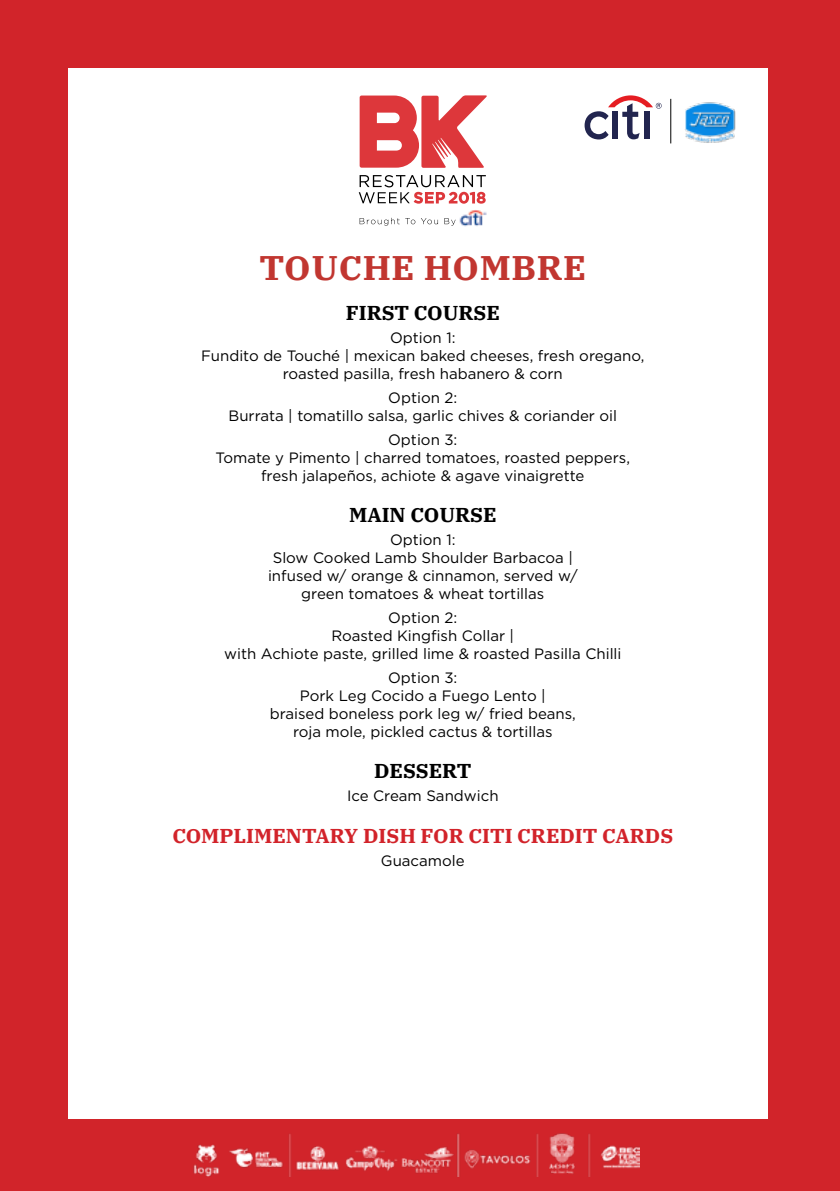
<style>
.page{position:relative;width:840px;height:1191px;background:#fff}
.page>*{position:absolute;margin:0;border:0;box-sizing:border-box;transform-origin:0 0}
.t1{font:700 34px "IBM Plex Serif";letter-spacing:.02em;color:#c13630}
.t2{font:700 20px "IBM Plex Serif";color:#d2232a}
.t3{font:700 20px "IBM Plex Serif";color:#000}
.t4{font:15px/18px "Gotham";color:#000;text-align:center}
</style>
<div class="page">
<div style="left:0;top:0;width:839px;height:1191px;background:#d1242a"></div>
<div style="left:68px;top:68px;width:699px;height:1051px;background:#fff"></div>
<img style="left:685px;top:102px;width:50px;height:41px">
<hr style="left:670px;top:99px;width:1px;height:44px;background:#000">
<svg style="left:584px;top:95px;width:77px;height:44px"></svg>
<svg style="left:359px;top:95px;width:127px;height:73px"></svg>
<svg style="left:358px;top:175px;width:127px;height:29px"></svg>
<img style="left:459px;top:210px;width:27px;height:17px">
<svg style="left:359px;top:218px;width:40px;height:8px"></svg>
<svg style="left:405px;top:218px;width:33px;height:6px"></svg>
<svg style="left:444px;top:218px;width:11px;height:8px"></svg>
<img style="left:193px;top:1133px;width:446px;height:43px">
<h1 class="t1" style="left:259px;top:241px;width:328px">TOUCHE HOMBRE</h1>
<h2 class="t3" style="left:345px;top:296px;width:156px">FIRST COURSE</h2>
<p class="t4" style="left:201px;top:329px;width:445px">Option 1:<br>Fundito de Touché | mexican baked cheeses, fresh oregano, roasted pasilla, fresh habanero &amp; corn</p>
<p class="t4" style="left:228px;top:388px;width:390px">Option 2:<br>Burrata | tomatillo salsa, garlic chives &amp; coriander oil</p>
<p class="t4" style="left:215px;top:430px;width:415px">Option 3:<br>Tomate y Pimento | charred tomatoes, roasted peppers, fresh jalapeños, achiote &amp; agave vinaigrette</p>
<h2 class="t3" style="left:349px;top:498px;width:149px">MAIN COURSE</h2>
<p class="t4" style="left:268px;top:531px;width:311px">Option 1:<br>Slow Cooked Lamb Shoulder Barbacoa | infused w/ orange &amp; cinnamon, served w/ green tomatoes &amp; wheat tortillas</p>
<p class="t4" style="left:224px;top:608px;width:398px">Option 2:<br>Roasted Kingfish Collar |<br>with Achiote paste, grilled lime &amp; roasted Pasilla Chilli</p>
<p class="t4" style="left:269px;top:668px;width:307px">Option 3:<br>Pork Leg Cocido a Fuego Lento |<br>braised boneless pork leg w/ fried beans, roja mole, pickled cactus &amp; tortillas</p>
<h2 class="t3" style="left:374px;top:754px;width:99px">DESSERT</h2>
<p class="t4" style="left:347px;top:787px;width:153px">Ice Cream Sandwich</p>
<h2 class="t2" style="left:172px;top:819px;width:502px">COMPLIMENTARY DISH FOR CITI CREDIT CARDS</h2>
<p class="t4" style="left:381px;top:851px;width:85px">Guacamole</p>
</div>
